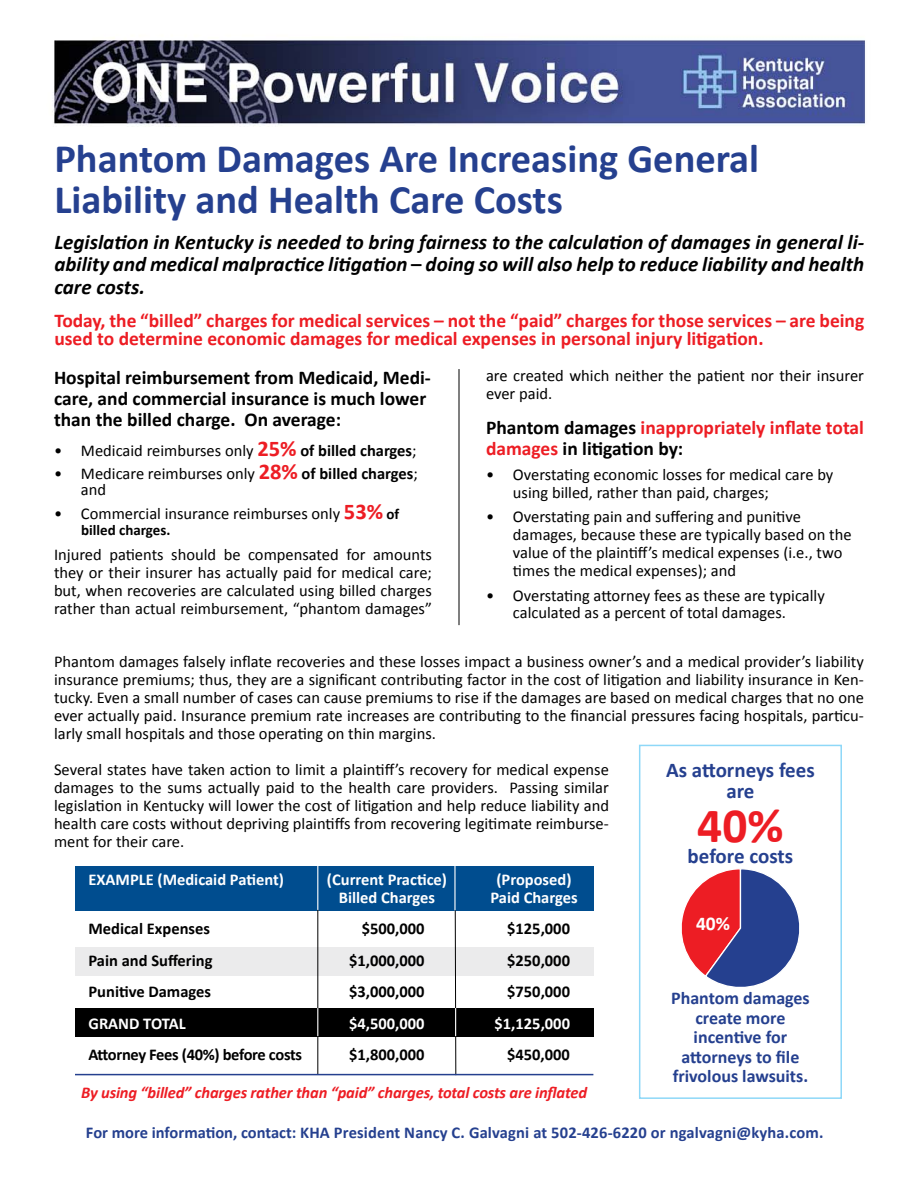
<style>
.page{position:relative;width:918px;height:1188px;background:#fff}
.page>*{position:absolute;margin:0;border:0;box-sizing:border-box;transform-origin:0 0}
.t1{font:700 49.5px "Calibri";color:#ed1d24}
.t2{font:700 40.5px/40.5px "Calibri";color:#25408f}
.t3{font:italic 700 21px/22.5px "Calibri";color:#000;text-align:justify}
.t4{font:700 21px/21px "Calibri";color:#25408f;text-align:center}
.t5{font:700 19.5px/18px "Calibri";color:#ed1d24}
.t6{font:700 19.5px/21px "Calibri";color:#000}
.t7{font:700 19.5px "Calibri";color:#fff}
.t8{font:700 18px/19.5px "Calibri";color:#25408f;text-align:center}
.t9{font:16.5px/18px "Calibri";color:#000}
.t10{font:700 16.5px "Calibri";color:#000}
.t11{font:700 16.5px "Calibri";color:#fff}
.t12{font:700 16.5px "Calibri";letter-spacing:.01em;color:#25408f}
.t13{font:italic 700 16.5px "Calibri";letter-spacing:-.01em;color:#ed1d24}
.t14{font:700 16.5px "Calibri";letter-spacing:-.02em;color:#000}
.t15{font:700 15px "Calibri";color:#000}
.s1{font-style:normal}
.s2{font-weight:700;font-size:22.5px;color:#ed1d24}
.s3{font-weight:700}
.s4{font-weight:700;font-size:15px}
.s5{color:#000}
</style>
<div class="page">
<img style="left:52px;top:40px;width:813px;height:1036px">
<div style="left:75px;top:866px;width:518px;height:44px;background:#004d8f"></div>
<div style="left:75px;top:1008px;width:518px;height:28px;background:#000"></div>
<div style="left:75px;top:947px;width:518px;height:28px;background:#ebebec"></div>
<hr style="left:459px;top:369px;width:1px;height:256px;background:#000">
<hr style="left:317px;top:866px;width:1px;height:44px;background:#fff">
<hr style="left:454px;top:866px;width:2px;height:44px;background:#fff">
<hr style="left:317px;top:910px;width:1px;height:164px;background:#000">
<svg style="left:317px;top:1008px;width:1px;height:28px"></svg>
<svg style="left:455px;top:910px;width:2px;height:166px"></svg>
<hr style="left:75px;top:1074px;width:518px;height:1px;background:#25408f">
<svg style="left:678px;top:867px;width:125px;height:124px"></svg>
<div style="left:639px;top:745px;width:203px;height:354px;border:2px solid #8ed8f8"></div>
<h2 class="t2" style="left:54px;top:138px;width:706px">Phantom Damages Are Increasing General<br>Liability and Health Care Costs</h2>
<p class="t3" style="left:54px;top:230px;width:811px">Legislation in Kentucky is needed to bring fairness to the calculation of damages in general li&shy;ability and medical malpractice litigation <span class="s1">–</span> doing so will also help to reduce liability and health care costs.</p>
<p class="t5" style="left:54px;top:311px;width:811px">Today, the “billed” charges for medical services – not the “paid” charges for those services – are being used to determine economic damages for medical expenses in personal injury litigation.</p>
<p class="t6" style="left:54px;top:367px;width:378px">Hospital reimbursement from Medicaid, Medi&shy;care, and commercial insurance is much lower than the billed charge. On average:</p>
<p class="t9" style="left:54px;top:441px;width:364px">• Medicaid reimburses only <span class="s2">25%</span> <span class="s3">of billed charges</span>;</p>
<p class="t9" style="left:81px;top:465px;width:338px;line-height:16.5px;text-indent:-27px">• Medicare reimburses only <span class="s2">28%</span> <span class="s3">of billed charges</span>; and</p>
<p class="t9" style="left:54px;top:504px;width:347px">• Commercial insurance reimburses only <span class="s2">53%</span> <span class="s4">of</span></p>
<p class="t15" style="left:81px;top:521px;width:91px">billed charges.</p>
<p class="t9" style="left:54px;top:546px;width:379px;text-align:justify">Injured patients should be compensated for amounts they or their insurer has actually paid for medical care; but, when recoveries are calculated using billed charges rather than actual reimbursement, “phantom damages”</p>
<p class="t9" style="left:486px;top:367px;width:379px">are created which neither the patient nor their insurer ever paid.</p>
<p class="t5" style="left:486px;top:417px;width:379px;line-height:21px"><span class="s5">Phantom damages</span> inappropriately inflate total damages <span class="s5">in litigation by:</span></p>
<p class="t9" style="left:513px;top:465px;width:322px;text-indent:-27px">• Overstating economic losses for medical care by using billed, rather than paid, charges;</p>
<p class="t9" style="left:513px;top:508px;width:340px;text-indent:-27px">• Overstating pain and suffering and punitive damages, because these are typically based on the value of the plaintiff’s medical expenses (i.e., two times the medical expenses); and</p>
<p class="t9" style="left:513px;top:588px;width:313px;line-height:16.5px;text-indent:-27px">• Overstating attorney fees as these are typically calculated as a percent of total damages.</p>
<p class="t9" style="left:54px;top:653px;width:811px;text-align:justify">Phantom damages falsely inflate recoveries and these losses impact a business owner’s and a medical provider’s liability insurance premiums; thus, they are a significant contributing factor in the cost of litigation and liability insurance in Ken&shy;tucky. Even a small number of cases can cause premiums to rise if the damages are based on medical charges that no one ever actually paid. Insurance premium rate increases are contributing to the financial pressures facing hospitals, particu&shy;larly small hospitals and those operating on thin margins.</p>
<p class="t9" style="left:54px;top:761px;width:557px;text-align:justify">Several states have taken action to limit a plaintiff’s recovery for medical expense damages to the sums actually paid to the health care providers. Passing similar legislation in Kentucky will lower the cost of litigation and help reduce liability and health care costs without depriving plaintiffs from recovering legitimate reimburse&shy;ment for their care.</p>
<p class="t4" style="left:666px;top:760px;width:150px">As attorneys fees are</p>
<h1 class="t1" style="left:697px;top:794px;width:88px">40%</h1>
<p class="t4" style="left:688px;top:845px;width:107px">before costs</p>
<p class="t11" style="left:88px;top:869px;width:197px">EXAMPLE (Medicaid Patient)</p>
<p class="t11" style="left:327px;top:869px;width:122px">(Current Practice)</p>
<p class="t11" style="left:496px;top:869px;width:77px">(Proposed)</p>
<p class="t11" style="left:339px;top:887px;width:98px">Billed Charges</p>
<p class="t11" style="left:490px;top:887px;width:89px">Paid Charges</p>
<p class="t10" style="left:89px;top:918px;width:123px">Medical Expenses</p>
<p class="t10" style="left:362px;top:918px;width:64px">$500,000</p>
<p class="t10" style="left:507px;top:918px;width:64px">$125,000</p>
<p class="t10" style="left:89px;top:950px;width:125px">Pain and Suffering</p>
<p class="t10" style="left:349px;top:950px;width:77px">$1,000,000</p>
<p class="t10" style="left:507px;top:950px;width:64px">$250,000</p>
<p class="t10" style="left:89px;top:981px;width:124px">Punitive Damages</p>
<p class="t10" style="left:349px;top:981px;width:77px">$3,000,000</p>
<p class="t10" style="left:507px;top:981px;width:64px">$750,000</p>
<p class="t11" style="left:89px;top:1013px;width:99px">GRAND TOTAL</p>
<p class="t11" style="left:349px;top:1013px;width:77px">$4,500,000</p>
<p class="t11" style="left:495px;top:1013px;width:77px">$1,125,000</p>
<p class="t14" style="left:88px;top:1044px;width:215px">Attorney Fees (40%) before costs</p>
<p class="t10" style="left:349px;top:1044px;width:77px">$1,800,000</p>
<p class="t10" style="left:507px;top:1044px;width:64px">$450,000</p>
<p class="t13" style="left:81px;top:1082px;width:508px">By using “billed” charges rather than “paid” charges, total costs are inflated</p>
<p class="t7" style="left:696px;top:912px;width:35px">40%</p>
<p class="t8" style="left:671px;top:989px;width:140px">Phantom damages create more incentive for attorneys to file frivolous lawsuits.</p>
<p class="t12" style="left:86px;top:1122px;width:739px">For more information, contact: KHA President Nancy C. Galvagni at 502-426-6220 or ngalvagni@kyha.com.</p>
</div>
